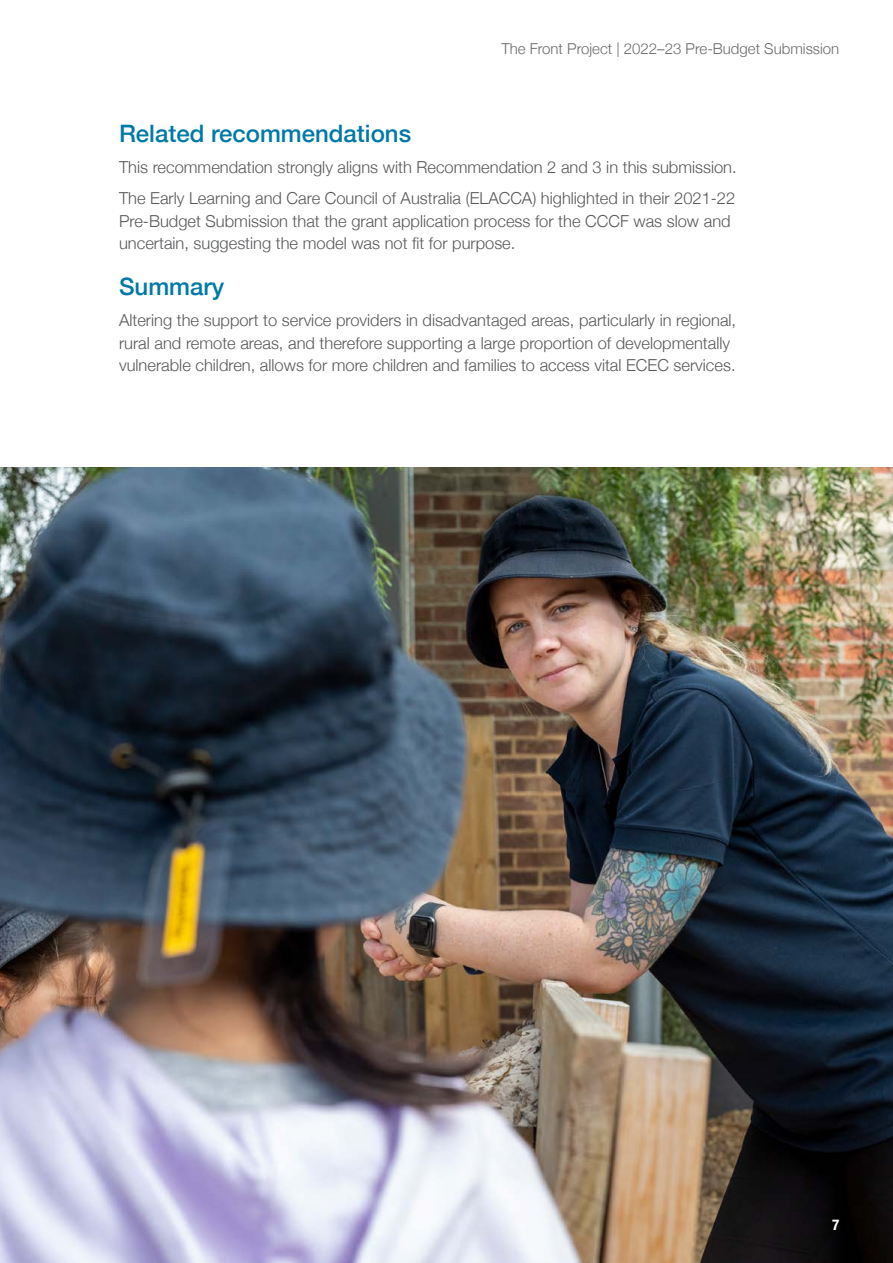
<style>
.page{position:relative;width:893px;height:1263px;background:#fff}
.page>*{position:absolute;margin:0;border:0;box-sizing:border-box;transform-origin:0 0}
.Heading_2{font:500 24px "Helvetica Neue";color:#0079a7}
.Body_text{font:300 16.5px/22.5px "Helvetica Neue";color:#58595b}
.t1{font:300 15px "Helvetica Neue";color:#58595b}
.t2{font:700 condensed 15px "Helvetica Neue";color:#fff}
</style>
<div class="page">
<img style="left:0;top:468px;width:893px;height:795px">
<p class="t1" style="left:501px;top:36px;width:339px">The Front Project | 2022–23 Pre-Budget Submission</p>
<p class="Heading_2" style="left:119px;top:115px;width:294px">Related recommendations</p>
<p class="Body_text" style="left:119px;top:155px;width:619px">This recommendation strongly aligns with Recommendation 2 and 3 in this submission.</p>
<p class="Body_text" style="left:119px;top:186px;width:618px">The Early Learning and Care Council of Australia (ELACCA) highlighted in their 2021-22<br>Pre-Budget Submission that the grant application process for the CCCF was slow and uncertain, suggesting the model was not fit for purpose.</p>
<p class="Heading_2" style="left:119px;top:267px;width:107px">Summary</p>
<p class="Body_text" style="left:119px;top:308px;width:619px">Altering the support to service providers in disadvantaged areas, particularly in regional, rural and remote areas, and therefore supporting a large proportion of developmentally vulnerable children, allows for more children and families to access vital ECEC services.</p>
<p class="t2" style="left:832px;top:1212px;width:9px">7</p>
</div>
